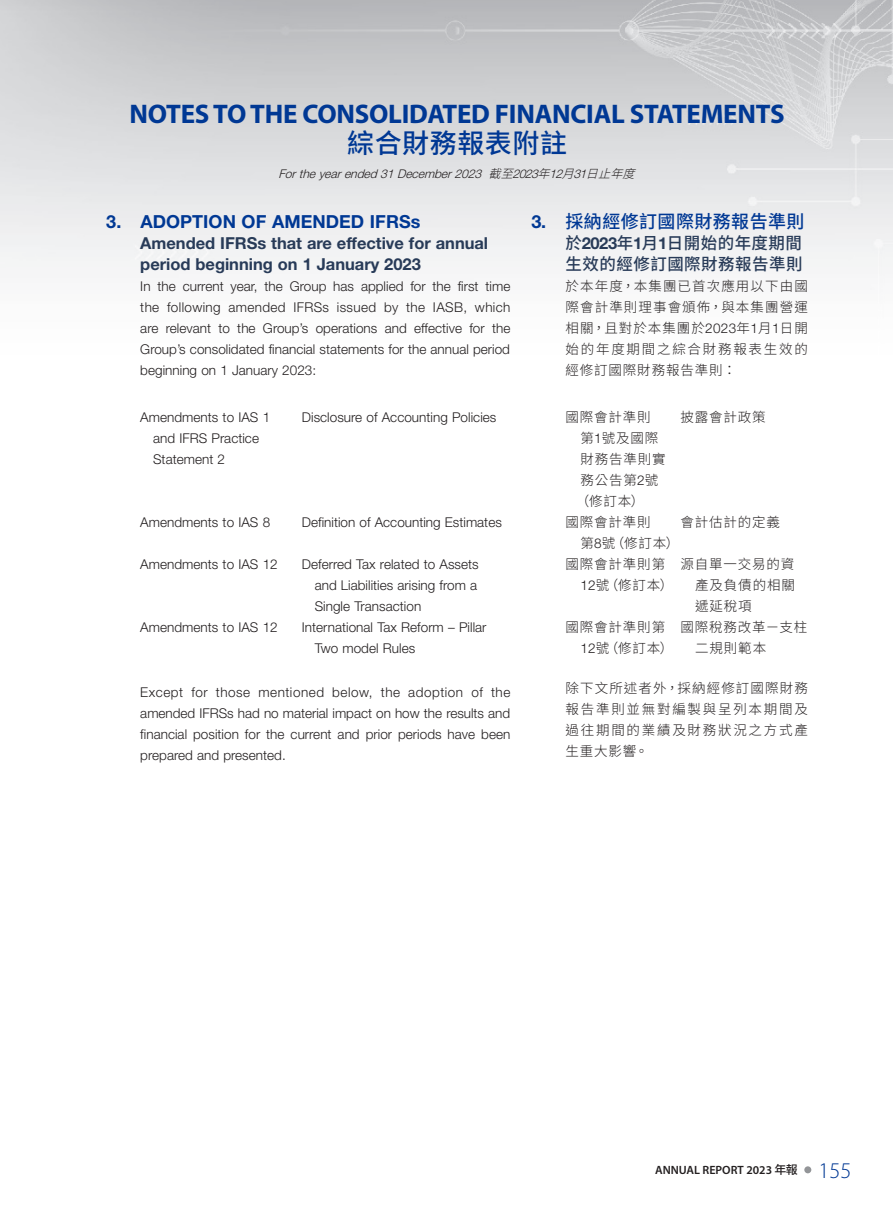
<style>
.page{position:relative;width:893px;height:1212px;background:#fff}
.page>*{position:absolute;margin:0;border:0;box-sizing:border-box;transform-origin:0 0}
.t1{font:700 27px "Myriad Pro";letter-spacing:-.01em;color:#003894}
.t2{font:500 27px "Source Han Sans TC";letter-spacing:.02em;color:#003894}
.Heading_1{font:700 18px "Helvetica Neue LT Std";letter-spacing:.005em;color:#003894}
.C_Heading_1{font:500 18px "Source Han Sans TC";letter-spacing:.025em;color:#003894}
.Heading_2{font:700 16.5px/21px "Helvetica Neue LT Std";color:#283b58}
.C_Heading_2{font:500 16.5px/21px "Source Han Sans TC";letter-spacing:.03em;color:#283b58}
.Body_Text{font:300 13.5px/21px "Helvetica Neue LT Std";letter-spacing:.005em;color:#231f20;text-align:justify}
.C_Body_Text{font:300 13.5px/21px "Source Han Sans TC";letter-spacing:.065em;color:#231f20}
.t3{font:italic 300 12px "Helvetica Neue LT Std";color:#231f20}
.t4{font:600 12px "Myriad Pro";color:#231f20}
.s1{font-family:"Source Han Sans TC"}
.s2{font-family:"Helvetica Neue LT Std";font-weight:700}
.s3{font-family:"Helvetica Neue LT Std"}
.s4{font-family:"Source Han Sans TC";font-weight:500}
.s5{font-weight:300;font-size:22.5px;color:#003894}
</style>
<div class="page">
<img style="left:0;top:0;width:893px;height:1174px">
<div style="left:804px;top:1166px;width:7px;height:7px;background:#939598;border-radius:50%"></div>
<h1 class="t1" style="left:129px;top:96px;width:657px">NOTES TO THE CONSOLIDATED FINANCIAL STATEMENTS</h1>
<h1 class="t2" style="left:347px;top:128px;width:221px">綜合財務報表附註</h1>
<p class="t3" style="left:278px;top:166px;width:367px">Fortheyearended31December2023 <span class="s1">截至</span>2023<span class="s1">年</span>12<span class="s1">月</span>31<span class="s1">日止年度</span></p>
<p class="C_Heading_1" style="left:531px;top:212px;width:274px"><span class="s2">3.</span> 採納經修訂國際財務報告準則</p>
<p class="C_Heading_2" style="left:566px;top:233px;width:239px">於<span class="s2">2023</span>年<span class="s2">1</span>月<span class="s2">1</span>日開始的年度期間生效的經修訂國際財務報告準則</p>
<p class="C_Body_Text" style="left:566px;top:276px;width:244px;text-align:justify">於本年度，本集團已首次應用以下由國際會計準則理事會頒佈，與本集團營運相關，且對於本集團於<span class="s3">2023</span>年<span class="s3">1</span>月<span class="s3">1</span>日開始的年度期間之綜合財務報表生效的經修訂國際財務報告準則：</p>
<p class="C_Body_Text" style="left:566px;top:407px;width:87px">國際會計準則</p>
<p class="C_Body_Text" style="left:580px;top:428px;width:79px">第<span class="s3">1</span>號及國際</p>
<p class="C_Body_Text" style="left:580px;top:449px;width:87px">財務告準則實</p>
<p class="C_Body_Text" style="left:580px;top:470px;width:79px">務公告第<span class="s3">2</span>號</p>
<p class="C_Body_Text" style="left:576px;top:491px;width:70px">（修訂本）</p>
<p class="Heading_1" style="left:106px;top:211px;width:316px">3. ADOPTION OF AMENDED IFRSs</p>
<p class="Heading_2" style="left:140px;top:233px;width:349px">Amended IFRSs that are effective for annual period beginning on 1 January 2023</p>
<p class="Body_Text" style="left:140px;top:276px;width:372px">In the current year, the Group has applied for the first time the following amended IFRSs issued by the IASB, which are relevant to the Group’s operations and effective for the Group’s consolidated financial statements for the annual period beginning on 1 January 2023:</p>
<p class="Body_Text" style="left:153px;top:406px;width:119px;text-align:left;text-indent:-13px">Amendments to IAS 1 and IFRS Practice<br>Statement 2</p>
<p class="Body_Text" style="left:302px;top:406px;width:196px">Disclosure of Accounting Policies</p>
<p class="C_Body_Text" style="left:680px;top:407px;width:87px">披露會計政策</p>
<p class="Body_Text" style="left:140px;top:511px;width:131px">Amendments to IAS 8</p>
<p class="Body_Text" style="left:302px;top:511px;width:201px">Definition of Accounting Estimates</p>
<p class="Body_Text" style="left:140px;top:553px;width:139px">Amendments to IAS 12</p>
<p class="Body_Text" style="left:315px;top:553px;width:165px;text-indent:-13px">Deferred Tax related to Assets and Liabilities arising from a Single Transaction</p>
<p class="Body_Text" style="left:140px;top:616px;width:139px">Amendments to IAS 12</p>
<p class="Body_Text" style="left:315px;top:616px;width:173px;text-indent:-13px">International Tax Reform – Pillar<br>Two model Rules</p>
<p class="Body_Text" style="left:140px;top:682px;width:372px">Except for those mentioned below, the adoption of the amended IFRSs had no material impact on how the results and financial position for the current and prior periods have been prepared and presented.</p>
<p class="C_Body_Text" style="left:580px;top:512px;width:101px;text-indent:-15px">國際會計準則<br>第<span class="s3">8</span>號（修訂本）</p>
<p class="C_Body_Text" style="left:680px;top:512px;width:101px">會計估計的定義</p>
<p class="C_Body_Text" style="left:580px;top:554px;width:95px;text-indent:-15px">國際會計準則第<br><span class="s3">12</span>號（修訂本）</p>
<p class="C_Body_Text" style="left:695px;top:554px;width:101px;text-align:justify;text-indent:-15px">源自單一交易的資產及負債的相關遞延稅項</p>
<p class="C_Body_Text" style="left:580px;top:617px;width:95px;text-indent:-15px">國際會計準則第<br><span class="s3">12</span>號（修訂本）</p>
<p class="C_Body_Text" style="left:695px;top:617px;width:114px;text-indent:-15px">國際稅務改革－支柱二規則範本</p>
<p class="C_Body_Text" style="left:566px;top:678px;width:244px;text-align:justify">除下文所述者外，採納經修訂國際財務報告準則並無對編製與呈列本期間及過往期間的業績及財務狀況之方式產生重大影響。</p>
<p class="t4" style="left:655px;top:1163px;width:198px">ANNUAL REPORT 2023 <span class="s4">年報</span> <span class="s5">155</span></p>
</div>
